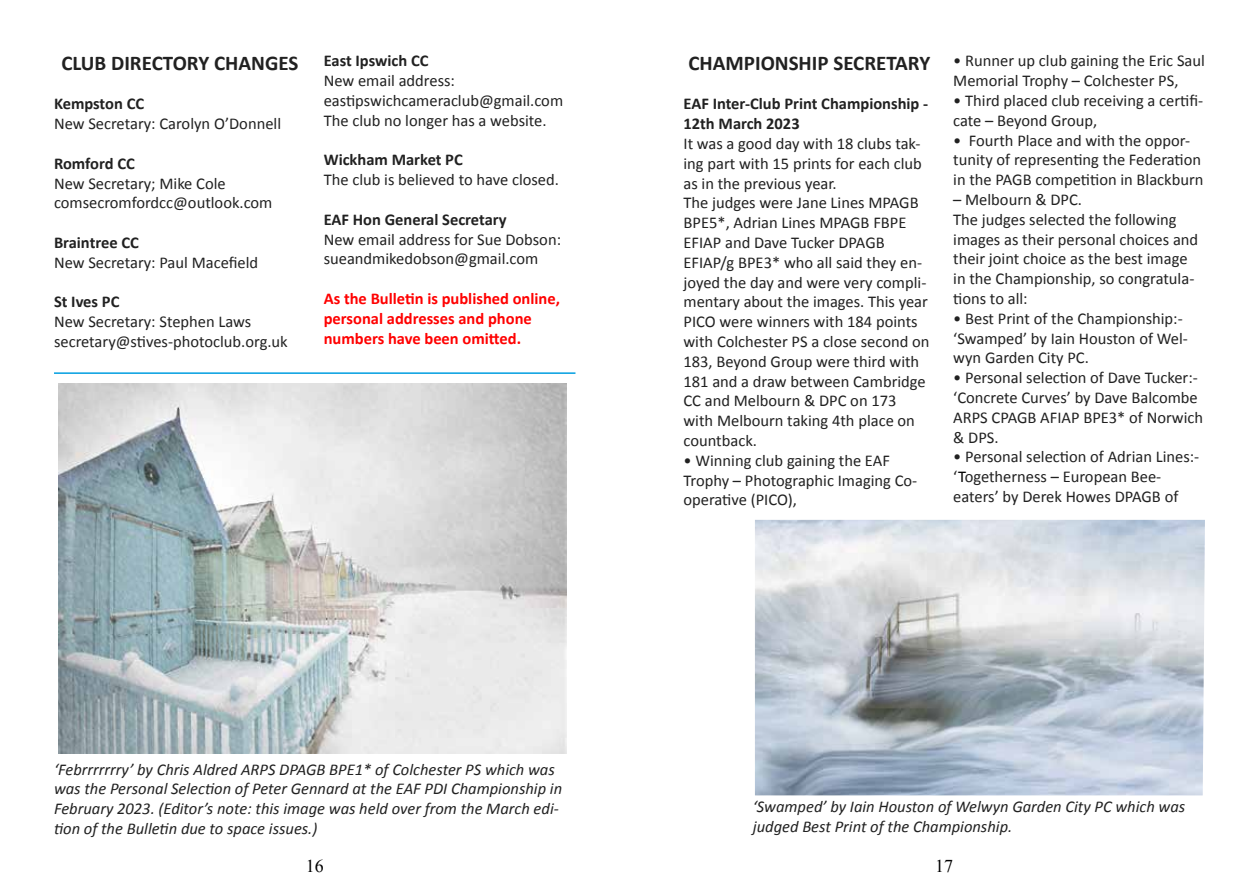
<style>
.page{position:relative;width:1259px;height:893px;background:#fff}
.page>*{position:absolute;margin:0;border:0;box-sizing:border-box;transform-origin:0 0}
.t1{font:700 21px "Calibri";color:#212121}
.t2{font:18px "Times New Roman";color:#000}
.t3{font:16.5px/19.8px "Calibri";color:#212121}
.t4{font:italic 16.5px/19.8px "Calibri";color:#212121}
.t5{font:700 16.5px/19.8px "Calibri";color:#212121}
.t6{font:700 16.5px/19.8px "Calibri";color:#f00}
.s1{color:#000}
</style>
<div class="page">
<img style="left:58px;top:384px;width:509px;height:370px">
<hr style="left:54px;top:372px;width:521px;height:2px;background:#009ee0">
<img style="left:755px;top:520px;width:450px;height:275px">
<p class="t1" style="left:61px;top:48px;width:238px">CLUB DIRECTORY CHANGES</p>
<p class="t5" style="left:54px;top:93px;width:92px">Kempston CC</p>
<p class="t3" style="left:54px;top:113px;width:229px">New Secretary: Carolyn O’Donnell</p>
<p class="t5" style="left:54px;top:153px;width:82px">Romford CC</p>
<p class="t3" style="left:54px;top:173px;width:220px">New Secretary; Mike Cole comsecromfordcc@outlook.com</p>
<p class="t5" style="left:54px;top:232px;width:86px">Braintree CC</p>
<p class="t3" style="left:54px;top:252px;width:206px">New Secretary: Paul Macefield</p>
<p class="t5" style="left:54px;top:291px;width:67px">St Ives PC</p>
<p class="t3" style="left:54px;top:311px;width:235px">New Secretary: Stephen Laws secretary@stives-photoclub.org.uk</p>
<p class="t5" style="left:324px;top:50px;width:106px">East Ipswich CC</p>
<p class="t3" style="left:324px;top:70px;width:241px">New email address: eastipswichcameraclub@gmail.com<br>The club no longer has a website.</p>
<p class="t5" style="left:324px;top:149px;width:141px">Wickham Market PC</p>
<p class="t3" style="left:324px;top:169px;width:237px">The club is believed to have closed.</p>
<p class="t5" style="left:324px;top:209px;width:184px">EAF Hon General Secretary</p>
<p class="t3" style="left:324px;top:229px;width:239px">New email address for Sue Dobson: sueandmikedobson@gmail.com</p>
<p class="t6" style="left:324px;top:288px;width:238px">As the Bulletin is published online, personal addresses and phone numbers have been omitted.</p>
<p class="t4" style="left:54px;top:758px;width:509px">‘Febrrrrrrry’ by Chris Aldred ARPS DPAGB BPE1* of Colchester PS which was was the Personal Selection of Peter Gennard at the EAF PDI Championship in February 2023. (Editor’s note: this image was held over from the March edi&shy;tion of the Bulletin due to space issues.)</p>
<p class="t1" style="left:688px;top:48px;width:243px">CHAMPIONSHIP SECRETARY</p>
<p class="t5" style="left:683px;top:93px;width:246px">EAF Inter-Club Print Championship -<br>12th March 2023</p>
<p class="t3" style="left:683px;top:133px;width:247px">It was a good day with 18 clubs tak&shy;ing part with 15 prints for each club as in the previous year.<br>The judges were Jane Lines MPAGB<br>BPE5*, Adrian Lines MPAGB FBPE<br>EFIAP and Dave Tucker DPAGB<br>EFIAP/g BPE3* who all said they en&shy;joyed the day and were very compli&shy;mentary about the images. This year<br>PICO were winners with 184 points with Colchester PS a close second on<br>183, Beyond Group were third with<br>181 and a draw between Cambridge<br>CC and Melbourn &amp; DPC on 173 with Melbourn taking 4th place on countback.</p>
<p class="t3" style="left:683px;top:450px;width:235px">• Winning club gaining the EAF<br>Trophy – Photographic Imaging Co&shy;operative (PICO),</p>
<p class="t3" style="left:953px;top:51px;width:253px">• Runner up club gaining the Eric Saul<br>Memorial Trophy – Colchester PS,</p>
<p class="t3" style="left:953px;top:90px;width:251px">• Third placed club receiving a certifi&shy;cate – Beyond Group,</p>
<p class="t3" style="left:953px;top:130px;width:252px">• Fourth Place and with the oppor&shy;tunity of representing the Federation in the PAGB competition in Blackburn</p>
<p class="t3" style="left:953px;top:189px;width:246px">– Melbourn &amp; DPC.<br>The judges selected the following images as their personal choices and their joint choice as the best image in the Championship, so congratula&shy;tions to all:</p>
<p class="t3" style="left:953px;top:308px;width:236px">• Best Print of the Championship:- ‘Swamped’ by Iain Houston of Wel&shy;wyn Garden City PC.</p>
<p class="t3" style="left:953px;top:367px;width:251px">• Personal selection of Dave Tucker:- ‘Concrete Curves’ by Dave Balcombe<br>ARPS CPAGB AFIAP BPE3* of Norwich &amp; DPS.</p>
<p class="t3" style="left:953px;top:447px;width:247px">• Personal selection of Adrian Lines:- ‘<span class="s1">T</span>ogetherness – European Bee&shy;eaters’ by Derek Howes DPAGB of</p>
<p class="t4" style="left:753px;top:796px;width:434px">‘Swamped’ by Iain Houston of Welwyn Garden City PC which was judged Best Print of the Championship.</p>
<p class="t2" style="left:306px;top:854px;width:19px">16</p>
<p class="t2" style="left:935px;top:854px;width:19px">17</p>
</div>
